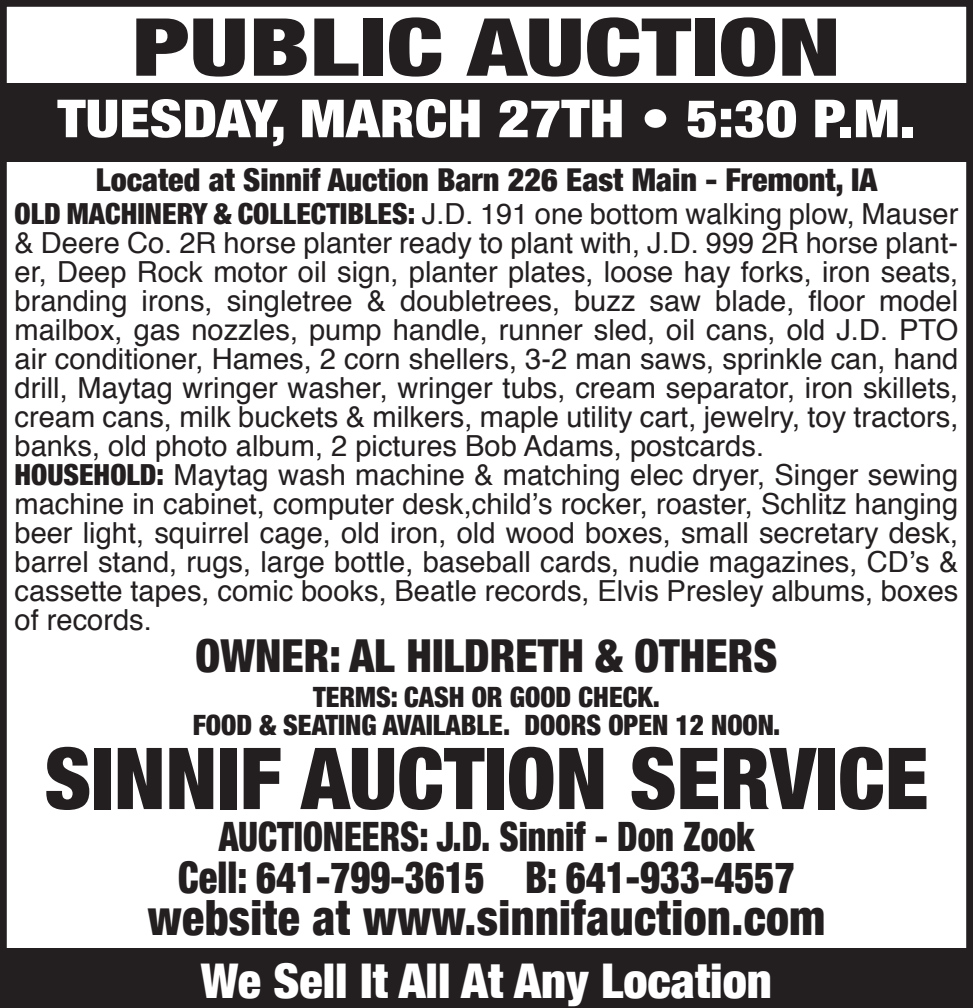
<style>
.page{position:relative;width:973px;height:1008px;background:#fff}
.page>*{position:absolute;margin:0;border:0;box-sizing:border-box;transform-origin:0 0}
.t1{font:900 condensed 85.75px "Helvetica Neue";color:#231f20}
.t2{font:900 condensed 80.15px "Helvetica Neue";color:#231f20;scale:1.33 1}
.t3{font:900 condensed 52.5px "Helvetica Neue";color:#fff;scale:1.16 1}
.t4{font:900 condensed 48.65px "Helvetica Neue";letter-spacing:.01em;color:#231f20;scale:.94 1}
.t5{font:900 condensed 47.95px "Helvetica Neue";color:#fff}
.t6{font:900 condensed 45.5px "Helvetica Neue";color:#231f20}
.t7{font:900 condensed 43.75px "Helvetica Neue";color:#231f20;scale:.88 1}
.t8{font:900 condensed 40.6px "Helvetica Neue";color:#231f20;scale:.88 1}
.t9{font:900 condensed 31.5px "Helvetica Neue";color:#231f20}
.t10{font:29.05px/29.1px "Helvetica";color:#231f20}
.t11{font:900 condensed 28px/28px "Helvetica Neue";color:#231f20;text-align:center}
.s1{font-family:"Helvetica Neue";font-weight:900;font-stretch:condensed}
</style>
<div class="page">
<div style="left:0;top:0;width:973px;height:1008px;border:7px solid #231f20"></div>
<div style="left:0;top:83px;width:973px;height:79px;background:#231f20"></div>
<div style="left:0;top:949px;width:973px;height:59px;background:#231f20"></div>
<h2 class="t2" style="left:132px;top:-2px;width:534px">PUBLIC Auction</h2>
<h3 class="t3" style="left:57px;top:86px;width:741px">TUESday, MARCH 27th • 5:30 P.m.</h3>
<p class="t9" style="left:96px;top:161px;width:783px">Located at Sinnif Auction Barn 226 East Main - Fremont, IA</p>
<p class="t10" style="left:15px;top:200px;width:945px"><span class="s1">OLD MACHINERY &amp; COLLECTIBLES:</span> J.D. 191 one bottom walking plow, Mauser &amp; Deere Co. 2R horse planter ready to plant with, J.D. 999 2R horse plant&shy;er, Deep Rock motor oil sign, planter plates, loose hay forks, iron seats, branding irons, singletree &amp; doubletrees, buzz saw blade, floor model mailbox, gas nozzles, pump handle, runner sled, oil cans, old J.D. PTO air conditioner, Hames, 2 corn shellers, 3-2 man saws, sprinkle can, hand drill, Maytag wringer washer, wringer tubs, cream separator, iron skillets, cream cans, milk buckets &amp; milkers, maple utility cart, jewelry, toy tractors, banks, old photo album, 2 pictures Bob Adams, postcards.<br><span class="s1">HOUSEHOLD:</span> Maytag wash machine &amp; matching elec dryer, Singer sewing machine in cabinet, computer desk,child’s rocker, roaster, Schlitz hanging beer light, squirrel cage, old iron, old wood boxes, small secretary desk, barrel stand, rugs, large bottle, baseball cards, nudie magazines, CD’s &amp; cassette tapes, comic books, Beatle records, Elvis Presley albums, boxes of records.</p>
<h3 class="t6" style="left:196px;top:628px;width:583px">OWNER: AL HILDRETH &amp; OTHERS</h3>
<p class="t11" style="left:193px;top:683px;width:589px">TERMS: CASH OR GOOD CHECK.<br>FOOD &amp; SEATING AVAILABLE. Doors Open 12 Noon.</p>
<h1 class="t1" style="left:44px;top:726px;width:885px">SINNIF AUCTION SERVICE</h1>
<h3 class="t8" style="left:219px;top:812px;width:610px">AUCTION EERS: J.D. Sinnif - Don Zook</h3>
<h3 class="t7" style="left:178px;top:851px;width:702px">Cell: 641-799-3615 B: 641-933-4557</h3>
<h3 class="t4" style="left:148px;top:888px;width:722px">website at www.sinnifauction.com</h3>
<h3 class="t5" style="left:201px;top:951px;width:572px">We Sell It All At Any Location</h3>
</div>
